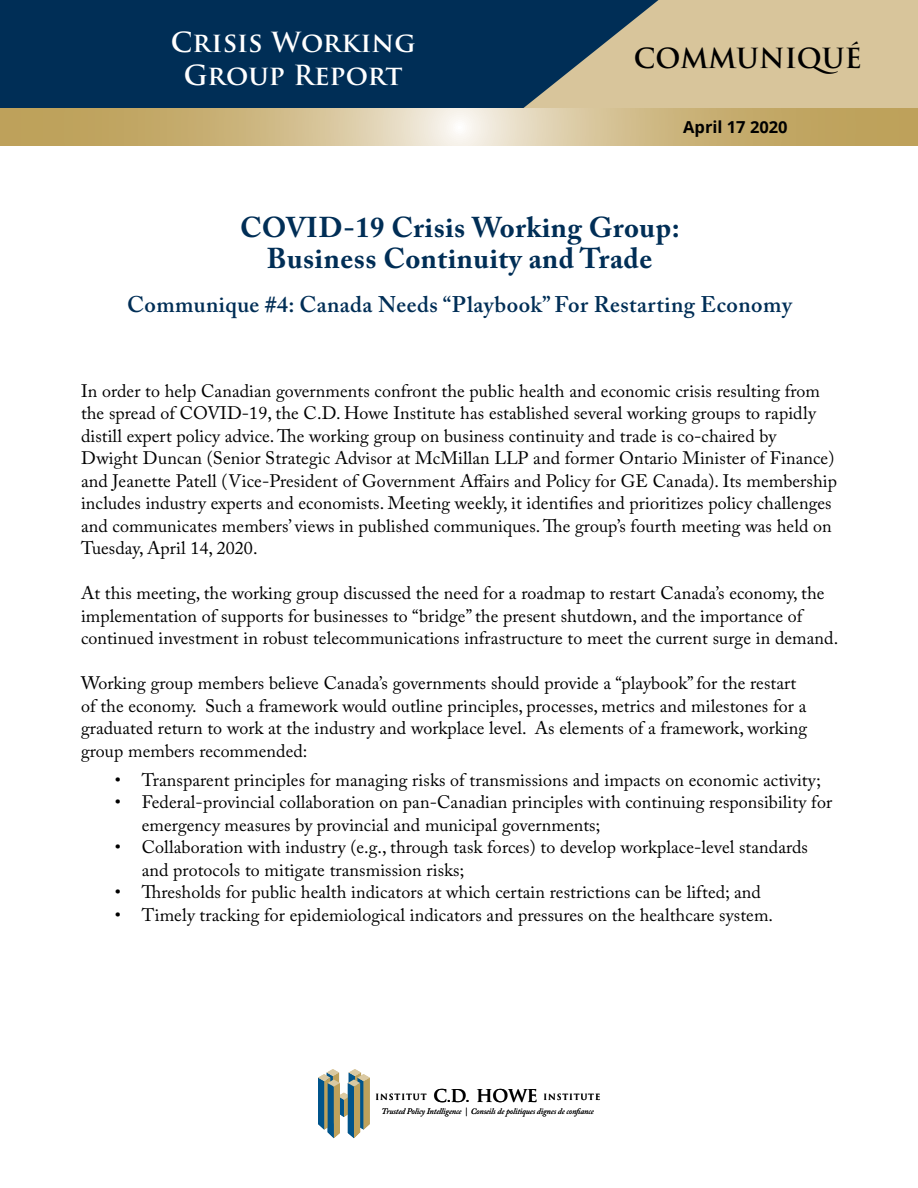
<style>
.page{position:relative;width:918px;height:1188px;background:#fff}
.page>*{position:absolute;margin:0;border:0;box-sizing:border-box;transform-origin:0 0}
.t1{font:700 28.5px/31.5px "Adobe Caslon Pro";letter-spacing:.02em;color:#002e56;text-align:center}
.t2{font:700 27px/33px "Trajan Pro";letter-spacing:.01em;color:#fff;text-align:center}
.t3{font:700 27px "Trajan Pro";color:#000}
.t4{font:600 22.5px "Adobe Caslon Pro";letter-spacing:.02em;color:#002e56}
.t5{font:18px/22.5px "Adobe Caslon Pro";letter-spacing:.005em;color:#000}
.t6{font:700 16.5px "Open Sans";color:#000}
.t7{font:italic 8.4px "Adobe Caslon Pro";letter-spacing:-.01em;color:#000}
.t8{font:700 8.25px "Trajan";letter-spacing:.11em;color:#000}
.s1{font-size:17.25px}
</style>
<div class="page">
<div style="left:0;top:0;width:664px;height:108px;background:#002e56"></div>
<svg style="left:524px;top:0;width:394px;height:108px"></svg>
<svg style="left:1px;top:108px;width:917px;height:38px;background:#cfba88"></svg>
<svg style="left:318px;top:1069px;width:52px;height:69px"></svg>
<h2 class="t2" style="left:171px;top:27px;width:246px">Crisis Working<br>Group Report</h2>
<h2 class="t3" style="left:634px;top:42px;width:230px">COMMUNIQUÉ</h2>
<p class="t6" style="left:683px;top:116px;width:106px">April 17 2020</p>
<h1 class="t1" style="left:240px;top:211px;width:441px">COVID-19 Crisis Working Group:<br>Business Continuity and Trade</h1>
<p class="t4" style="left:127px;top:291px;width:666px">Communique #4: Canada Needs “Playbook” For Restarting Economy</p>
<p class="t5" style="left:81px;top:379px;width:757px">In order to help Canadian governments confront the public health and economic crisis resulting from the spread of COVID-19, the C.D. Howe Institute has established several working groups to rapidly distill expert policy advice. The working group on business continuity and trade is co-chaired by Dwight Duncan (Senior Strategic Advisor at McMillan LLP and former Ontario Minister of Finance) and Jeanette Patell (Vice-President of Government Affairs and Policy for GE Canada). Its membership includes industry experts and economists. Meeting weekly, it identifies and prioritizes policy challenges and communicates members’ views in published communiques. The group’s fourth meeting was held on Tuesday, April 14, 2020.</p>
<p class="t5" style="left:81px;top:582px;width:759px">At this meeting, the working group discussed the need for a roadmap to restart Canada’s economy, the implementation of supports for businesses to “bridge” the present shutdown, and the importance of continued investment in robust telecommunications infrastructure to meet the current surge in demand.</p>
<p class="t5" style="left:81px;top:672px;width:728px">Working group members believe Canada’s governments should provide a “playbook” for the restart of the economy. Such a framework would outline principles, processes, metrics and milestones for a graduated return to work at the industry and workplace level. As elements of a framework, working group members recommended:</p>
<p class="t5" style="left:115px;top:768px;width:708px">• Transparent principles for managing risks of transmissions and impacts on economic activity;</p>
<p class="t5" style="left:142px;top:791px;width:692px;text-indent:-27px">• Federal-provincial collaboration on pan-Canadian principles with continuing responsibility for emergency measures by provincial and municipal governments;</p>
<p class="t5" style="left:142px;top:836px;width:668px;text-indent:-27px">• Collaboration with industry (e.g., through task forces) to develop workplace-level standards and protocols to mitigate transmission risks;</p>
<p class="t5" style="left:115px;top:881px;width:648px">• Thresholds for public health indicators at which certain restrictions can be lifted; and</p>
<p class="t5" style="left:115px;top:903px;width:660px">• Timely tracking for epidemiological indicators and pressures on the healthcare system.</p>
<p class="t8" style="left:375px;top:1091px;width:226px">INSTITUT <span class="s1">C.D. HOWE</span> INSTITUTE</p>
<p class="t7" style="left:381px;top:1107px;width:214px">Trusted Policy Intelligence | Conseils de politiques dignes de con ance</p>
</div>
